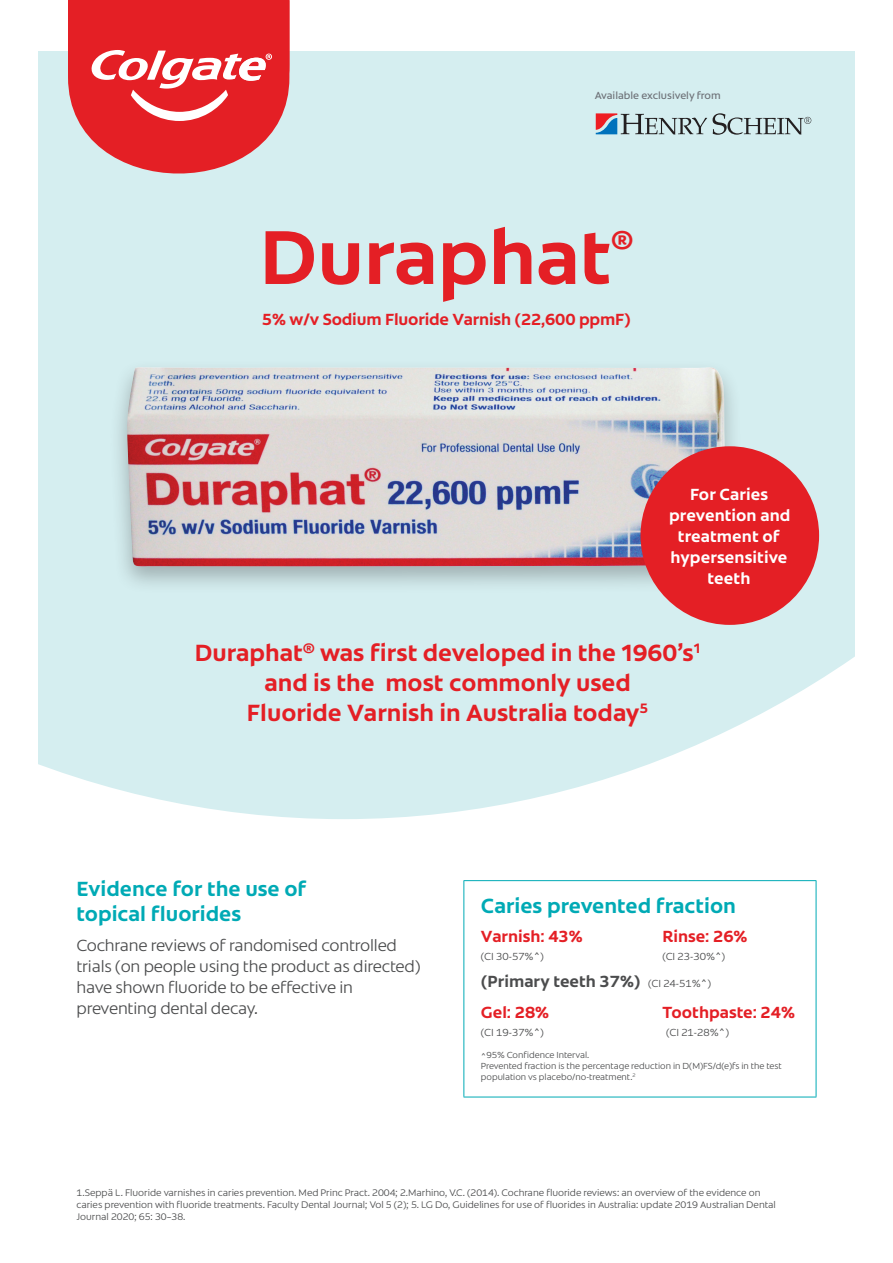
<style>
.page{position:relative;width:893px;height:1263px;background:#fff}
.page>*{position:absolute;margin:0;border:0;box-sizing:border-box;transform-origin:0 0}
.t1{font:700 78px "Colgate Ready";color:#e41f25}
.t2{font:700 26.25px "Colgate Ready";color:#e41f25}
.Sub_Head_2{font:700 24px/30px "Colgate Ready";color:#e41f25;text-align:center}
.Sub_Head_2-2{font:700 21px/25.5px "Colgate Ready";color:#00aab5}
.Bodycopy{font:300 16.5px/21px "Colgate Ready";letter-spacing:-.01em;color:#4b4c4d}
.Sub_Head_3{font:700 16.5px "Colgate Ready";letter-spacing:-.01em;color:#e41f25}
.t3{font:700 16.5px/21px "Colgate Ready";letter-spacing:.005em;color:#fff;text-align:center}
.Bodycopy-2{font:700 16.5px "Colgate Ready";color:#4b4c4d}
.Sub_Head_3-2{font:300 10.5px "Colgate Ready";color:#4b4c4d}
.SKUs_Footnotes_small{font:10.5px "Colgate Ready";color:#6e7278}
.Footnotes{font:300 9.75px/12px "Colgate Ready";color:#4b4c4d}
.Footnotes-2{font:300 9px/11.2px "Colgate Ready";color:#4b4c4d}
.s1{font-weight:300;font-size:10.5px}
</style>
<div class="page">
<div style="left:38px;top:51px;width:817px;height:841px;background:#d5eef0"></div>
<svg style="left:38px;top:612px;width:817px;height:486px;fill:#fff"></svg>
<svg style="left:68px;top:0;width:221px;height:174px;background:#e4494e"></svg>
<hr style="left:463px;top:880px;width:353px;height:1px;background:#00aab5">
<hr style="left:463px;top:881px;width:1px;height:216px;background:#00aab5">
<hr style="left:816px;top:881px;width:1px;height:216px;background:#00aab5">
<hr style="left:463px;top:1097px;width:353px;height:1px;background:#00aab5">
<svg style="left:596px;top:113px;width:111px;height:22px"></svg>
<svg style="left:713px;top:113px;width:98px;height:22px"></svg>
<div style="left:109px;top:359px;width:635px;height:236px;background:#231f20;opacity:.3"></div>
<img style="left:127px;top:367px;width:599px;height:200px">
<div style="left:640px;top:446px;width:179px;height:179px;background:#e41f25;border-radius:50%"></div>
<p class="SKUs_Footnotes_small" style="left:595px;top:87px;width:127px">Available exclusively from</p>
<p class="t1" style="left:260px;top:195px;width:353px">Duraphat</p>
<p class="t2" style="left:612px;top:219px;width:23px">®</p>
<p class="Sub_Head_3" style="left:262px;top:306px;width:371px">5% w/v Sodium Fluoride Varnish (22,600 ppmF)</p>
<p class="t3" style="left:669px;top:482px;width:123px">For Caries prevention and treatment of hypersensitive teeth</p>
<p class="Sub_Head_2" style="left:195px;top:636px;width:507px">Duraphat<sup>®</sup> was first developed in the 1960’s<sup>1 </sup>and is the most commonly used<br>Fluoride Varnish in Australia today<sup>5</sup></p>
<p class="Sub_Head_2-2" style="left:77px;top:874px;width:232px">Evidence for the use of topical fluorides</p>
<p class="Bodycopy" style="left:77px;top:934px;width:345px">Cochrane reviews of randomised controlled trials (on people using the product as directed) have shown fluoride to be effective in preventing dental decay.</p>
<p class="Sub_Head_2-2" style="left:481px;top:892px;width:257px">Caries prevented fraction</p>
<p class="Sub_Head_3" style="left:481px;top:923px;width:103px">Varnish: 43%</p>
<p class="Sub_Head_3" style="left:662px;top:923px;width:87px">Rinse: 26%</p>
<p class="Sub_Head_3-2" style="left:481px;top:948px;width:64px">(CI 30-57%^)</p>
<p class="Sub_Head_3-2" style="left:662px;top:948px;width:64px">(CI 23-30%^)</p>
<p class="Bodycopy-2" style="left:481px;top:968px;width:232px">(Primary teeth 37%) <span class="s1">(CI 24-51%^)</span></p>
<p class="Sub_Head_3" style="left:481px;top:999px;width:70px">Gel: 28%</p>
<p class="Sub_Head_3" style="left:662px;top:999px;width:134px">Toothpaste: 24%</p>
<p class="Sub_Head_3-2" style="left:481px;top:1024px;width:64px">(CI 19-37%^)</p>
<p class="Sub_Head_3-2" style="left:666px;top:1024px;width:64px">(CI 21-28%^)</p>
<p class="Footnotes-2" style="left:481px;top:1048px;width:302px">^95% Confidence Interval.<br>Prevented fraction is the percentage reduction in D(M)FS/d(e)fs in the test population vs placebo/no-treatment.<sup>2</sup></p>
<p class="Footnotes" style="left:77px;top:1186px;width:701px">1.Seppä L. Fluoride varnishes in caries prevention. Med Princ Pract. 2004; 2.Marhino, V.C. (2014). Cochrane fluoride reviews: an overview of the evidence on caries prevention with fluoride treatments. Faculty Dental Journal; Vol 5 (2); 5. LG Do, Guidelines for use of fluorides in Australia: update 2019 Australian Dental<br>Journal 2020; 65: 30–38.</p>
</div>
